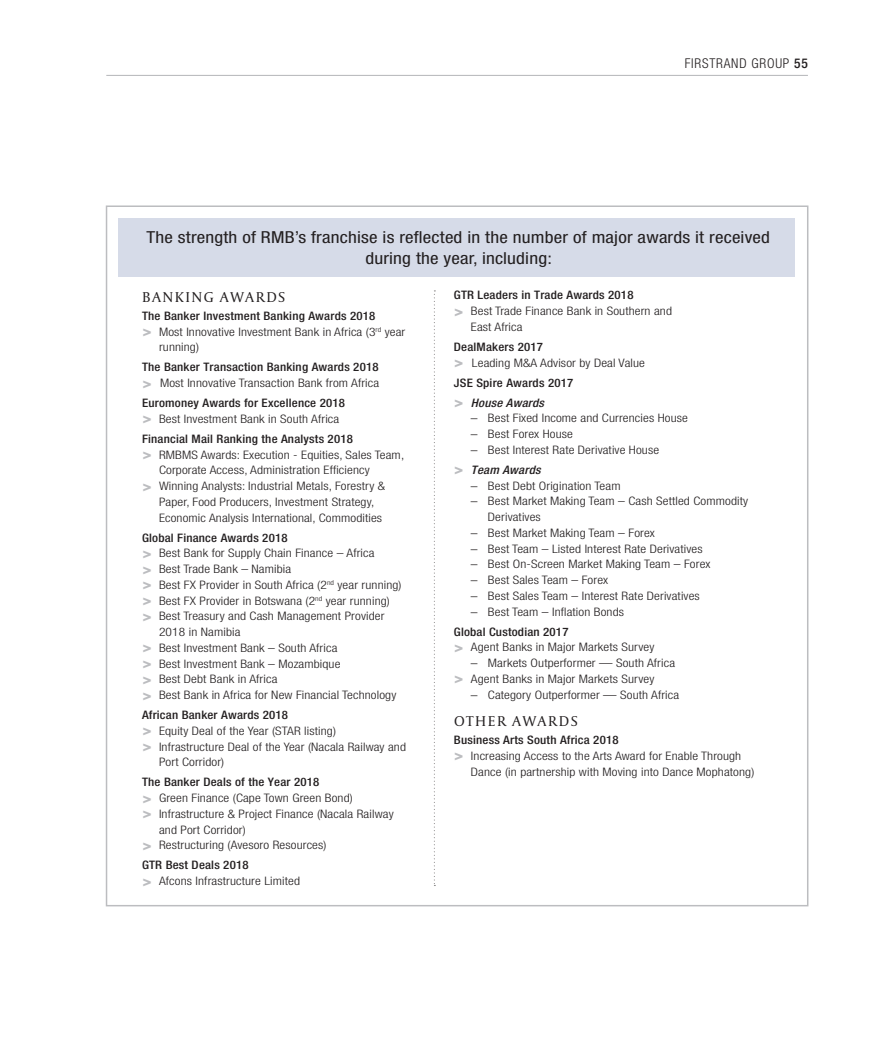
<style>
.page{position:relative;width:893px;height:1063px;background:#fff}
.page>*{position:absolute;margin:0;border:0;box-sizing:border-box;transform-origin:0 0}
.t1{font:condensed 16.65px/20.7px "Helvetica Neue LT Std";letter-spacing:.01em;color:#231f20;text-align:center;scale:1.15 1}
.t2{font:15px "Capitolium 2";letter-spacing:.1em;color:#231f20}
.t3{font:300 condensed 13.5px "Helvetica Neue LT Std";letter-spacing:.06em;color:#231f20}
.t4{font:300 condensed 11.7px/15.8px "Helvetica Neue LT Std";letter-spacing:.01em;color:#231f20;scale:1.15 1}
.t5{font:500 condensed 11.7px/15.8px "Helvetica Neue LT Std";letter-spacing:.015em;color:#231f20;scale:1.1 1}
.s1{font-weight:500}
.s2{font-family:"Avenir";font-weight:900;font-stretch:normal;font-size:15px;color:#bcbdc0}
.s3{font-weight:300}
.s4{font-style:italic}
.s5{font-stretch:normal}
.s6{font-weight:500;font-style:italic}
</style>
<div class="page">
<hr style="left:106px;top:75px;width:702px;height:1px;background:#bcbdc0">
<div style="left:119px;top:218px;width:676px;height:59px;background:#d6dbe8"></div>
<svg style="left:434px;top:290px;width:1px;height:596px"></svg>
<p class="t3" style="left:685px;top:56px;width:125px">FIRSTRAND GROUP <span class="s1">55</span></p>
<h1 class="t1" style="left:146px;top:227px;width:544px">The strength of RMB’s franchise is reflected in the number of major awards it received during the year, including:</h1>
<p class="t2" style="left:142px;top:287px;width:145px">BANKING AWARDS</p>
<p class="t5" style="left:142px;top:308px;width:214px">The Banker Investment Banking Awards 2018</p>
<p class="t4" style="left:142px;top:324px;width:230px"><span class="s2">&gt;</span> Most Innovative Investment Bank in Africa (3<sup>rd</sup> year</p>
<p class="t4" style="left:159px;top:339px;width:36px">running)</p>
<p class="t4" style="left:142px;top:359px;width:208px"><span class="s1">The Banker Transaction Banking Awards 2018 </span><span class="s2">&gt;</span> Most Innovative Transaction Bank from Africa</p>
<p class="t5" style="left:142px;top:395px;width:186px">Euromoney Awards for Excellence 2018 <span class="s2">&gt;</span> <span class="s3">Best Investment Bank in South Africa</span></p>
<p class="t5" style="left:142px;top:431px;width:193px">Financial Mail Ranking the Analysts 2018</p>
<p class="t4" style="left:142px;top:447px;width:229px"><span class="s2">&gt;</span> RMBMS Awards: Execution - Equities, Sales Team,</p>
<p class="t4" style="left:159px;top:462px;width:185px">Corporate Access, Administration Efficiency</p>
<p class="t4" style="left:142px;top:478px;width:213px"><span class="s2">&gt;</span> Winning Analysts: Industrial Metals, Forestry &amp;</p>
<p class="t4" style="left:159px;top:494px;width:189px">Paper, Food Producers, Investment Strategy,</p>
<p class="t4" style="left:159px;top:510px;width:196px">Economic Analysis International, Commodities</p>
<p class="t5" style="left:142px;top:529px;width:134px">Global Finance Awards 2018</p>
<p class="t4" style="left:142px;top:545px;width:204px"><span class="s2">&gt;</span> Best Bank for Supply Chain Finance – Africa</p>
<p class="t4" style="left:142px;top:561px;width:131px"><span class="s2">&gt;</span> Best Trade Bank – Namibia</p>
<p class="t4" style="left:142px;top:577px;width:227px"><span class="s2">&gt;</span> Best FX Provider in South Africa (2<sup>nd</sup> year running)</p>
<p class="t4" style="left:142px;top:593px;width:217px"><span class="s2">&gt;</span> Best FX Provider in Botswana (2<sup>nd</sup> year running)</p>
<p class="t4" style="left:142px;top:608px;width:212px"><span class="s2">&gt;</span> Best Treasury and Cash Management Provider</p>
<p class="t4" style="left:159px;top:624px;width:72px">2018 in Namibia</p>
<p class="t4" style="left:142px;top:640px;width:171px"><span class="s2">&gt;</span> Best Investment Bank – South Africa</p>
<p class="t4" style="left:142px;top:656px;width:174px"><span class="s2">&gt;</span> Best Investment Bank – Mozambique</p>
<p class="t4" style="left:142px;top:671px;width:119px"><span class="s2">&gt;</span> Best Debt Bank in Africa</p>
<p class="t4" style="left:142px;top:687px;width:223px"><span class="s2">&gt;</span> Best Bank in Africa for New Financial Technology</p>
<p class="t5" style="left:142px;top:707px;width:134px">African Banker Awards 2018</p>
<p class="t4" style="left:142px;top:723px;width:170px"><span class="s2">&gt;</span> Equity Deal of the Year (STAR listing)</p>
<p class="t4" style="left:142px;top:739px;width:231px"><span class="s2">&gt;</span> Infrastructure Deal of the Year (Nacala Railway and</p>
<p class="t4" style="left:159px;top:754px;width:58px">Port Corridor)</p>
<p class="t5" style="left:142px;top:774px;width:163px">The Banker Deals of the Year 2018</p>
<p class="t4" style="left:142px;top:790px;width:185px"><span class="s2">&gt;</span> Green Finance (Cape Town Green Bond)</p>
<p class="t4" style="left:142px;top:806px;width:220px"><span class="s2">&gt;</span> Infrastructure &amp; Project Finance (Nacala Railway</p>
<p class="t4" style="left:159px;top:822px;width:77px">and Port Corridor)</p>
<p class="t4" style="left:142px;top:837px;width:162px"><span class="s2">&gt;</span> Restructuring (Avesoro Resources)</p>
<p class="t4" style="left:142px;top:857px;width:139px"><span class="s1">GTR Best Deals 2018<br></span><span class="s2">&gt;</span> Afcons Infrastructure Limited</p>
<p class="t5" style="left:454px;top:287px;width:165px">GTR Leaders in Trade Awards 2018</p>
<p class="t4" style="left:454px;top:303px;width:191px"><span class="s2">&gt;</span> Best Trade Finance Bank in Southern and</p>
<p class="t4" style="left:471px;top:319px;width:46px">East Africa</p>
<p class="t4" style="left:454px;top:339px;width:168px"><span class="s1">DealMakers 2017<br></span><span class="s2">&gt;</span> Leading M&amp;A Advisor by Deal Value</p>
<p class="t5" style="left:454px;top:372px;width:110px;line-height:20px">JSE Spire Awards 2017 <span class="s2">&gt;</span> <span class="s4">House Awards</span></p>
<p class="t4" style="left:471px;top:410px;width:190px"><span class="s5">–</span> Best Fixed Income and Currencies House</p>
<p class="t4" style="left:471px;top:426px;width:90px"><span class="s5">–</span> Best Forex House</p>
<p class="t4" style="left:454px;top:440px;width:180px;line-height:20px;text-indent:17px"><span class="s5">–</span> Best Interest Rate Derivative House <span class="s2">&gt;</span> <span class="s6">Team Awards</span></p>
<p class="t4" style="left:471px;top:477px;width:132px"><span class="s5">–</span> Best Debt Origination Team</p>
<p class="t4" style="left:488px;top:493px;width:228px;text-indent:-17px"><span class="s5">–</span> Best Market Making Team – Cash Settled Commodity<br>Derivatives</p>
<p class="t4" style="left:471px;top:525px;width:161px"><span class="s5">–</span> Best Market Making Team – Forex</p>
<p class="t4" style="left:471px;top:540px;width:203px"><span class="s5">–</span> Best Team – Listed Interest Rate Derivatives</p>
<p class="t4" style="left:471px;top:556px;width:210px"><span class="s5">–</span> Best On-Screen Market Making Team – Forex</p>
<p class="t4" style="left:471px;top:572px;width:121px"><span class="s5">–</span> Best Sales Team – Forex</p>
<p class="t4" style="left:471px;top:588px;width:201px"><span class="s5">–</span> Best Sales Team – Interest Rate Derivatives</p>
<p class="t4" style="left:454px;top:601px;width:149px;line-height:20px;text-indent:17px"><span class="s5">–</span> Best Team – Inflation Bonds<br><span class="s1">Global Custodian 2017</span></p>
<p class="t4" style="left:454px;top:639px;width:176px"><span class="s2">&gt;</span> Agent Banks in Major Markets Survey</p>
<p class="t4" style="left:454px;top:655px;width:194px;text-indent:17px"><span class="s5">–</span> Markets Outperformer — South Africa <span class="s2">&gt;</span> Agent Banks in Major Markets Survey</p>
<p class="t4" style="left:471px;top:686px;width:183px"><span class="s5">–</span> Category Outperformer — South Africa</p>
<p class="t2" style="left:454px;top:711px;width:125px">OTHER AWARDS</p>
<p class="t5" style="left:454px;top:732px;width:151px">Business Arts South Africa 2018</p>
<p class="t4" style="left:454px;top:748px;width:251px"><span class="s2">&gt;</span> Increasing Access to the Arts Award for Enable Through</p>
<p class="t4" style="left:471px;top:764px;width:248px">Dance (in partnership with Moving into Dance Mophatong)</p>
</div>
